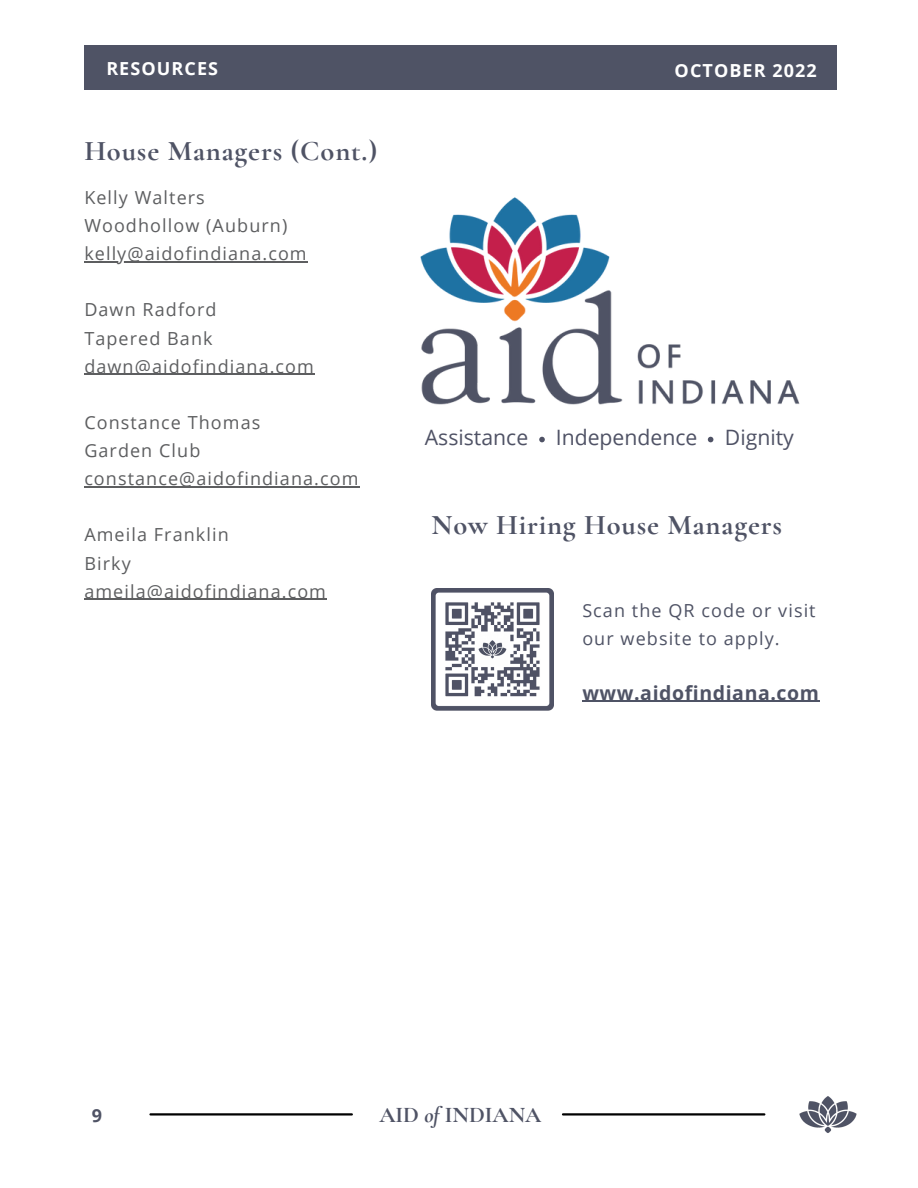
<style>
.page{position:relative;width:918px;height:1188px;background:#fff}
.page>*{position:absolute;margin:0;border:0;box-sizing:border-box;transform-origin:0 0}
.t1{font:700 28.5px "Cormorant Garamond";letter-spacing:.03em;color:#4f5365}
.t2{font:700 22.5px "Cormorant Garamond";color:#4f5365}
.t3{font:21.15px "Open Sans";color:#4f5265}
.t4{font:700 19.5px "Open Sans";letter-spacing:.03em;color:#4f5365}
.t5{font:18px/28.2px "Open Sans";letter-spacing:.06em;color:#5d5e60}
.t6{font:18px/28.2px "Open Sans";letter-spacing:.06em;color:#4f5365}
.t7{font:700 18px "Open Sans";letter-spacing:.06em;color:#fff}
.t8{font:700 18px "Open Sans";color:#4f5365}
.s1{font-style:italic}
</style>
<div class="page">
<hr style="left:150px;top:1113px;width:202px;height:3px;background:#000">
<hr style="left:563px;top:1113px;width:201px;height:3px;background:#000">
<img style="left:799px;top:1096px;width:58px;height:37px">
<hr style="left:84px;top:261px;width:224px;height:1px;background:#5d5e60">
<hr style="left:84px;top:374px;width:231px;height:1px;background:#5d5e60">
<hr style="left:84px;top:486px;width:276px;height:1px;background:#5d5e60">
<hr style="left:84px;top:599px;width:243px;height:1px;background:#5d5e60">
<svg style="left:708px;top:437px;width:5px;height:5px"></svg>
<svg style="left:539px;top:437px;width:6px;height:5px"></svg>
<img style="left:420px;top:197px;width:380px;height:208px">
<hr style="left:582px;top:701px;width:238px;height:1px;background:#4f5365">
<img style="left:431px;top:588px;width:123px;height:123px">
<div style="left:84px;top:45px;width:753px;height:45px;background:#4f5365"></div>
<p class="t7" style="left:106px;top:56px;width:113px">RESOURCES</p>
<p class="t7" style="left:675px;top:57px;width:144px">OCTOBER 2022</p>
<h1 class="t1" style="left:84px;top:134px;width:294px">House Managers (Cont.)</h1>
<p class="t5" style="left:84px;top:183px;width:224px">Kelly Walters<br>Woodhollow (Auburn) kelly@aidofindiana.com</p>
<p class="t5" style="left:84px;top:295px;width:231px">Dawn Radford<br>Tapered Bank dawn@aidofindiana.com</p>
<p class="t5" style="left:84px;top:408px;width:276px">Constance Thomas<br>Garden Club constance@aidofindiana.com</p>
<p class="t3" style="left:425px;top:422px;width:105px">Assistance</p>
<p class="t3" style="left:556px;top:422px;width:143px">Independence</p>
<p class="t3" style="left:725px;top:422px;width:70px">Dignity</p>
<p class="t5" style="left:84px;top:520px;width:243px">Ameila Franklin<br>Birky ameila@aidofindiana.com</p>
<h1 class="t1" style="left:432px;top:507px;width:352px">Now Hiring House Managers</h1>
<p class="t6" style="left:582px;top:596px;width:235px">Scan the QR code or visit our website to apply.</p>
<p class="t4" style="left:582px;top:679px;width:238px">www.aidofindiana.com</p>
<p class="t8" style="left:92px;top:1103px;width:12px">9</p>
<p class="t2" style="left:379px;top:1101px;width:163px">AID <span class="s1">of</span> INDIANA</p>
</div>
